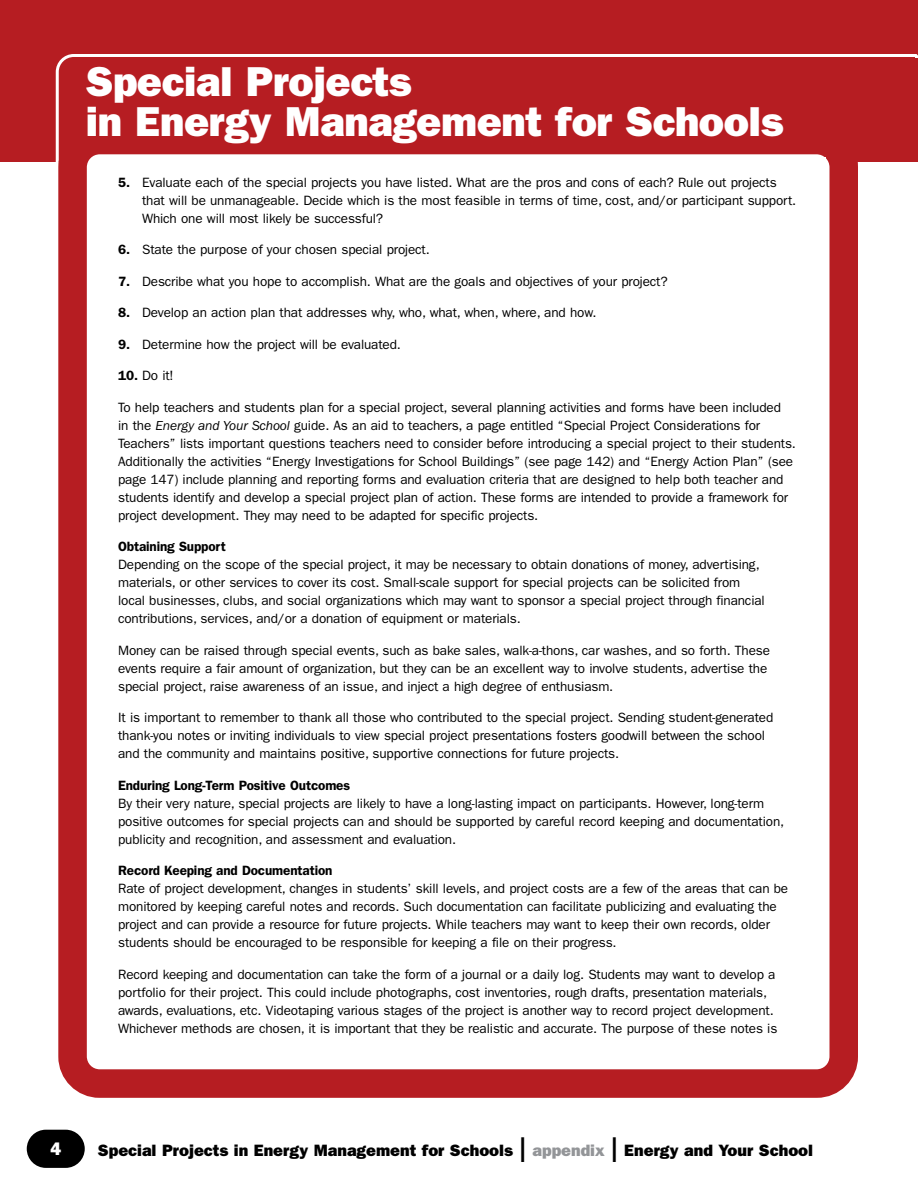
<style>
.page{position:relative;width:918px;height:1188px;background:#fff}
.page>*{position:absolute;margin:0;border:0;box-sizing:border-box;transform-origin:0 0}
.t1{font:42px/40.5px "ITC Franklin Gothic Std Hvy";letter-spacing:-.01em;color:#fff}
.t2{font:18px "ITC Franklin Gothic Std Hvy";color:#fff}
.t3{font:16.5px "ITC Franklin Gothic Std Hvy";color:#000}
.t4{font:13.5px/18px "ITC Franklin Gothic Std";letter-spacing:-.01em;color:#000}
.t5{font:600 13.5px "ITC Franklin Gothic Std";letter-spacing:-.01em;color:#000}
.s1{font-weight:600}
.s2{font-style:italic}
.s3{font-family:"ITC Franklin Gothic Std";font-size:36px}
.s4{color:#939598}
</style>
<div class="page">
<div style="left:27px;top:1130px;width:58px;height:38px;background:#000;border-radius:19px"></div>
<div style="left:0;top:0;width:918px;height:162px;background:#b61d22"></div>
<svg style="left:55px;top:54px;width:863px;height:108px"></svg>
<div style="left:73px;top:140px;width:771px;height:944px;background:#fff;border-radius:27px"></div>
<div style="left:58px;top:126px;width:800px;height:972px;border:28px solid #b61d22;border-radius:27px"></div>
<div style="left:904px;top:58px;width:14px;height:104px;background:#b61d22"></div>
<h1 class="t1" style="left:86px;top:61px;width:699px">Special Projects<br>in Energy Management for Schools</h1>
<p class="t4" style="left:142px;top:173px;width:656px;text-indent:-24px"><span class="s1">5.</span> Evaluate each of the special projects you have listed. What are the pros and cons of each? Rule out projects that will be unmanageable. Decide which is the most feasible in terms of time, cost, and/or participant support.<br>Which one will most likely be successful?</p>
<p class="t4" style="left:118px;top:241px;width:313px"><span class="s1">6.</span> State the purpose of your chosen special project.</p>
<p class="t4" style="left:118px;top:272px;width:551px"><span class="s1">7.</span> Describe what you hope to accomplish. What are the goals and objectives of your project?</p>
<p class="t4" style="left:118px;top:304px;width:480px"><span class="s1">8.</span> Develop an action plan that addresses why, who, what, when, where, and how.</p>
<p class="t4" style="left:118px;top:335px;width:284px"><span class="s1">9.</span> Determine how the project will be evaluated.</p>
<p class="t4" style="left:118px;top:367px;width:57px"><span class="s1">10.</span> Do it!</p>
<p class="t4" style="left:118px;top:398px;width:679px">To help teachers and students plan for a special project, several planning activities and forms have been included<br>in the <span class="s2">Energy and Your School</span> guide. As an aid to teachers, a page entitled “Special Project Considerations for Teachers” lists important questions teachers need to consider before introducing a special project to their students.<br>Additionally the activities “Energy Investigations for School Buildings” (see page 142) and “Energy Action Plan” (see page 147) include planning and reporting forms and evaluation criteria that are designed to help both teacher and students identify and develop a special project plan of action. These forms are intended to provide a framework for project development. They may need to be adapted for specific projects.</p>
<p class="t5" style="left:118px;top:539px;width:109px">Obtaining Support</p>
<p class="t4" style="left:118px;top:556px;width:648px">Depending on the scope of the special project, it may be necessary to obtain donations of money, advertising, materials, or other services to cover its cost. Small-scale support for special projects can be solicited from local businesses, clubs, and social organizations which may want to sponsor a special project through financial contributions, services, and/or a donation of equipment or materials.</p>
<p class="t4" style="left:118px;top:641px;width:653px">Money can be raised through special events, such as bake sales, walk-a-thons, car washes, and so forth. These events require a fair amount of organization, but they can be an excellent way to involve students, advertise the special project, raise awareness of an issue, and inject a high degree of enthusiasm.</p>
<p class="t4" style="left:118px;top:709px;width:657px">It is important to remember to thank all those who contributed to the special project. Sending student-generated thank-you notes or inviting individuals to view special project presentations fosters goodwill between the school and the community and maintains positive, supportive connections for future projects.</p>
<p class="t5" style="left:118px;top:777px;width:234px">Enduring Long-Term Positive Outcomes</p>
<p class="t4" style="left:118px;top:794px;width:668px">By their very nature, special projects are likely to have a long-lasting impact on participants. However, long-term positive outcomes for special projects can and should be supported by careful record keeping and documentation, publicity and recognition, and assessment and evaluation.</p>
<p class="t5" style="left:118px;top:863px;width:216px">Record Keeping and Documentation</p>
<p class="t4" style="left:118px;top:880px;width:672px">Rate of project development, changes in students’ skill levels, and project costs are a few of the areas that can be monitored by keeping careful notes and records. Such documentation can facilitate publicizing and evaluating the project and can provide a resource for future projects. While teachers may want to keep their own records, older students should be encouraged to be responsible for keeping a file on their progress.</p>
<p class="t4" style="left:118px;top:965px;width:661px">Record keeping and documentation can take the form of a journal or a daily log. Students may want to develop a portfolio for their project. This could include photographs, cost inventories, rough drafts, presentation materials, awards, evaluations, etc. Videotaping various stages of the project is another way to record project development.<br>Whichever methods are chosen, it is important that they be realistic and accurate. The purpose of these notes is</p>
<h2 class="t2" style="left:50px;top:1138px;width:12px">4</h2>
<p class="t3" style="left:98px;top:1141px;width:717px">Special Projects in Energy Management for Schools <span class="s3">l</span> <span class="s4">appendix</span> <span class="s3">l</span> Energy and Your School</p>
</div>
